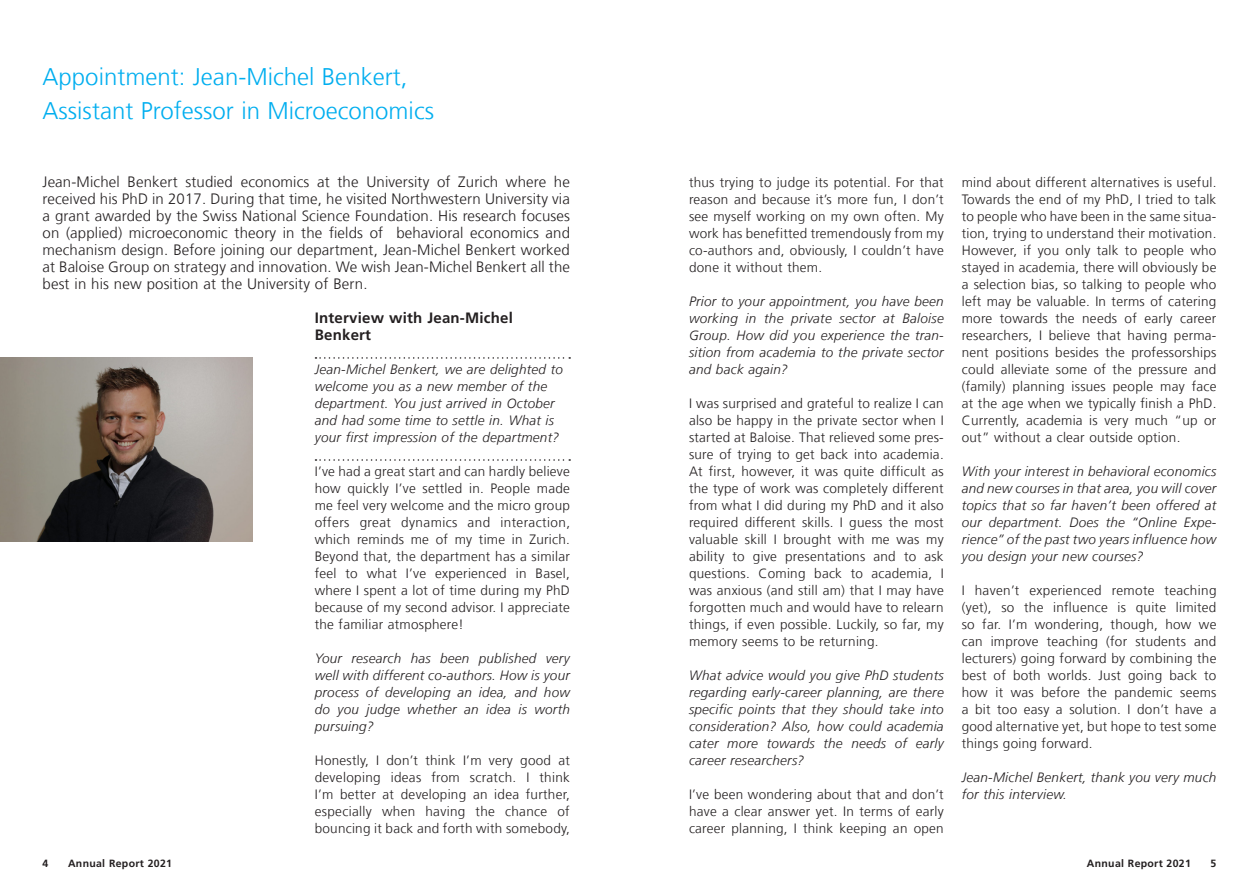
<style>
.page{position:relative;width:1259px;height:893px;background:#fff}
.page>*{position:absolute;margin:0;border:0;box-sizing:border-box;transform-origin:0 0}
._1__Haupttitel_16pt{font:300 24px "Frutiger LT Com";color:#00aeef}
._4__Vorspann_10pt{font:300 15px/17px "Frutiger LT Com";letter-spacing:.01em;color:#231f20;text-align:justify}
._2__Untertitel_Linie{font:700 15px/17px "Frutiger LT Com";letter-spacing:.015em;color:#231f20}
._5__Grundtext_9pt{font:300 13.5px/17px "Frutiger LT Com";letter-spacing:.02em;color:#231f20;text-align:justify}
._5__Grundtext_9pt-2{font:italic 300 13.5px/17px "Frutiger LT Com";letter-spacing:.02em;color:#231f20;text-align:justify}
._2__Untertitel_Linie-2{font:italic 300 13.5px/17px "Frutiger LT Com";letter-spacing:.02em;color:#231f20}
.t1{font:700 10.5px "Frutiger LT Com";letter-spacing:.03em;color:#231f20}
</style>
<div class="page">
<svg style="left:315px;top:357px;width:255px;height:2px"></svg>
<svg style="left:315px;top:459px;width:255px;height:2px"></svg>
<img style="left:0;top:357px;width:252px;height:185px">
<p class="_1__Haupttitel_16pt" style="left:43px;top:63px;width:366px">Appointment: Jean-Michel Benkert,</p>
<p class="_1__Haupttitel_16pt" style="left:43px;top:97px;width:393px">Assistant Professor in Microeconomics</p>
<p class="_4__Vorspann_10pt" style="left:43px;top:174px;width:529px">Jean-Michel Benkert studied economics at the University of Zurich where he received his PhD in 2017. During that time, he visited Northwestern University via a grant awarded by the Swiss National Science Foundation. His research focuses on (applied) microeconomic theory in the fields of behavioral economics and mechanism design. Before joining our department, Jean-Michel Benkert worked at Baloise Group on strategy and innovation. We wish Jean-Michel Benkert all the best in his new position at the University of Bern.</p>
<p class="_2__Untertitel_Linie" style="left:315px;top:310px;width:200px">Interview with Jean-Michel<br>Benkert</p>
<p class="_2__Untertitel_Linie-2" style="left:315px;top:361px;width:250px">Jean-Michel Benkert, we are delighted to welcome you as a new member of the department. You just arrived in October and had some time to settle in. What is your first impression of the department?</p>
<p class="_5__Grundtext_9pt" style="left:315px;top:463px;width:257px">I’ve had a great start and can hardly believe how quickly I’ve settled in. People made me feel very welcome and the micro group offers great dynamics and interaction, which reminds me of my time in Zurich.<br>Beyond that, the department has a similar feel to what I’ve experienced in Basel, where I spent a lot of time during my PhD because of my second advisor. I appreciate the familiar atmosphere!</p>
<p class="_5__Grundtext_9pt-2" style="left:315px;top:650px;width:257px">Your research has been published very well with different co-authors. How is your process of developing an idea, and how do you judge whether an idea is worth pursuing?</p>
<p class="_5__Grundtext_9pt" style="left:315px;top:752px;width:257px">Honestly, I don’t think I’m very good at developing ideas from scratch. I think I’m better at developing an idea further, especially when having the chance of bouncing it back and forth with somebody,</p>
<p class="_5__Grundtext_9pt" style="left:689px;top:174px;width:256px">thus trying to judge its potential. For that reason and because it’s more fun, I don’t see myself working on my own often. My work has benefitted tremendously from my co-authors and, obviously, I couldn’t have done it without them.</p>
<p class="_5__Grundtext_9pt-2" style="left:689px;top:293px;width:256px">Prior to your appointment, you have been working in the private sector at Baloise Group. How did you experience the tran&shy;sition from academia to the private sector and back again?</p>
<p class="_5__Grundtext_9pt" style="left:689px;top:395px;width:256px">I was surprised and grateful to realize I can also be happy in the private sector when I started at Baloise. That relieved some pres&shy;sure of trying to get back into academia.<br>At first, however, it was quite difficult as the type of work was completely different from what I did during my PhD and it also required different skills. I guess the most valuable skill I brought with me was my ability to give presentations and to ask questions. Coming back to academia, I was anxious (and still am) that I may have forgotten much and would have to relearn things, if even possible. Luckily, so far, my memory seems to be returning.</p>
<p class="_5__Grundtext_9pt-2" style="left:689px;top:667px;width:256px">What advice would you give PhD students regarding early-career planning, are there specific points that they should take into consideration? Also, how could academia cater more towards the needs of early career researchers?</p>
<p class="_5__Grundtext_9pt" style="left:689px;top:786px;width:256px">I’ve been wondering about that and don’t have a clear answer yet. In terms of early career planning, I think keeping an open</p>
<p class="_5__Grundtext_9pt" style="left:961px;top:174px;width:256px">mind about different alternatives is useful.<br>Towards the end of my PhD, I tried to talk to people who have been in the same situa&shy;tion, trying to understand their motivation.<br>However, if you only talk to people who stayed in academia, there will obviously be a selection bias, so talking to people who left may be valuable. In terms of catering more towards the needs of early career researchers, I believe that having perma&shy;nent positions besides the professorships could alleviate some of the pressure and (family) planning issues people may face at the age when we typically finish a PhD.<br>Currently, academia is very much “up or out” without a clear outside option.</p>
<p class="_5__Grundtext_9pt-2" style="left:961px;top:463px;width:256px">With your interest in behavioral economics and new courses in that area, you will cover topics that so far haven’t been offered at our department. Does the “Online Expe&shy;rience” of the past two years influence how you design your new courses?</p>
<p class="_5__Grundtext_9pt" style="left:961px;top:582px;width:256px">I haven’t experienced remote teaching (yet), so the influence is quite limited so far. I’m wondering, though, how we can improve teaching (for students and lecturers) going forward by combining the best of both worlds. Just going back to how it was before the pandemic seems a bit too easy a solution. I don’t have a good alternative yet, but hope to test some things going forward.</p>
<p class="_5__Grundtext_9pt-2" style="left:961px;top:769px;width:256px">Jean-Michel Benkert, thank you very much for this interview.</p>
<p class="t1" style="left:43px;top:858px;width:7px">4</p>
<p class="t1" style="left:68px;top:858px;width:105px">Annual Report 2021</p>
<p class="t1" style="left:1087px;top:858px;width:105px">Annual Report 2021</p>
<p class="t1" style="left:1210px;top:858px;width:7px">5</p>
</div>
